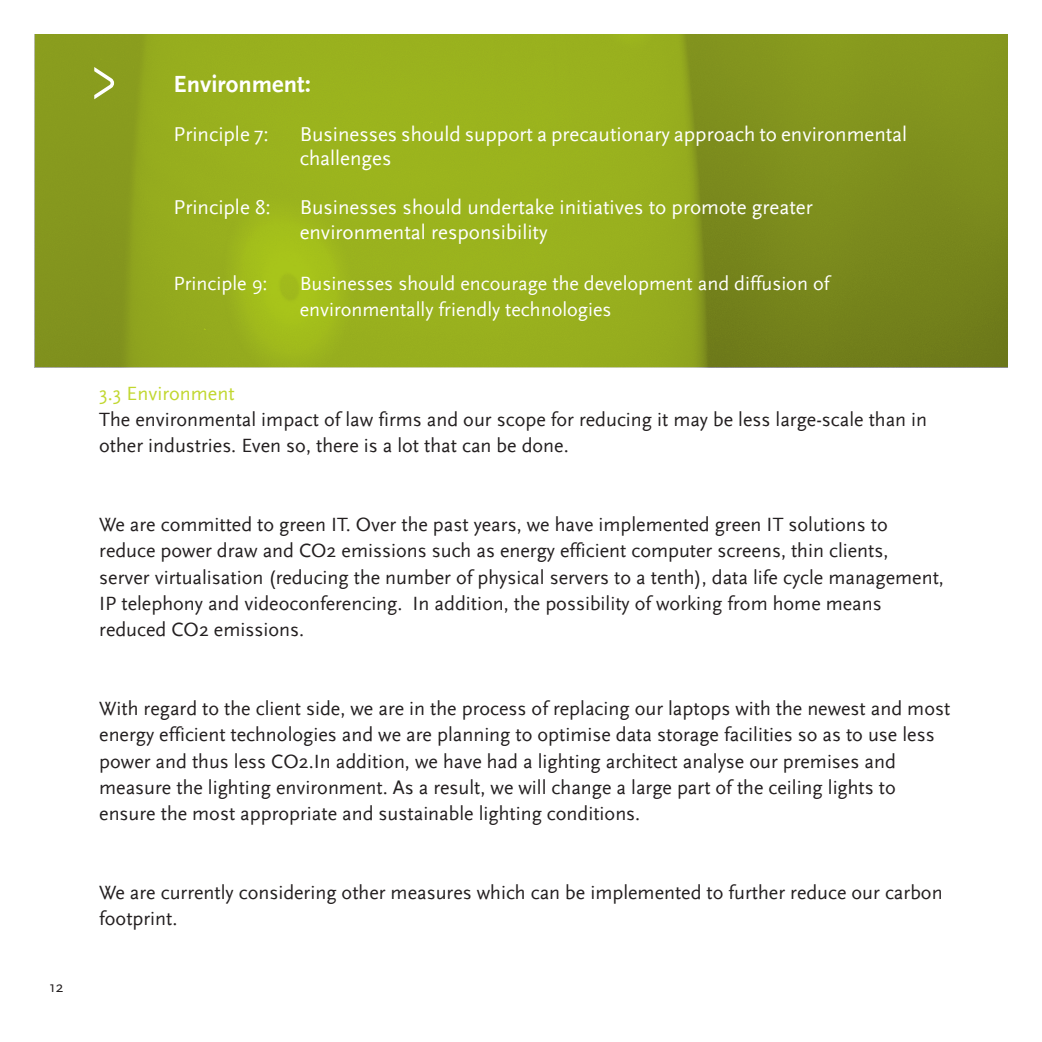
<style>
.page{position:relative;width:1042px;height:1042px;background:#fff}
.page>*{position:absolute;margin:0;border:0;box-sizing:border-box;transform-origin:0 0}
.Brødtekst_DK{font:700 24.5px "Scala Sans";color:#fff}
.Brødtekst_DK-2{font:21px/24.5px "Scala Sans";color:#fff}
.t1{font:20.12px/26.2px "Scala Sans";color:#231f20}
.t2{font:20.12px/26.2px "Scala Sans";color:#fff}
.t3{font:20.12px "Scala Sans";color:#c1d72f}
.t4{font:15.75px "Scala Sans";color:#231f20}
</style>
<div class="page">
<img style="left:35px;top:35px;width:972px;height:332px">
<svg style="left:94px;top:67px;width:20px;height:32px"></svg>
<p class="t4" style="left:50px;top:978px;width:15px">12</p>
<p class="Brødtekst_DK" style="left:174px;top:70px;width:139px">Environment:</p>
<p class="Brødtekst_DK-2" style="left:174px;top:122px;width:97px">Principle 7:</p>
<p class="Brødtekst_DK-2" style="left:300px;top:122px;width:609px">Businesses should support a precautionary approach to environmental challenges</p>
<p class="Brødtekst_DK-2" style="left:174px;top:196px;width:99px">Principle 8:</p>
<p class="Brødtekst_DK-2" style="left:300px;top:196px;width:515px">Businesses should undertake initiatives to promote greater environmental responsibility</p>
<p class="t2" style="left:174px;top:270px;width:96px">Principle 9:</p>
<p class="t2" style="left:300px;top:270px;width:531px">Businesses should encourage the development and diffusion of environmentally friendly technologies</p>
<p class="t3" style="left:99px;top:382px;width:137px">3.3 Environment</p>
<p class="t1" style="left:99px;top:407px;width:829px">The environmental impact of law firms and our scope for reducing it may be less large-scale than in other industries. Even so, there is a lot that can be done.</p>
<p class="t1" style="left:99px;top:512px;width:846px">We are committed to green IT. Over the past years, we have implemented green IT solutions to reduce power draw and CO2 emissions such as energy efficient computer screens, thin clients, server virtualisation (reducing the number of physical servers to a tenth), data life cycle management, IP telephony and videoconferencing. In addition, the possibility of working from home means reduced CO2 emissions.</p>
<p class="t1" style="left:99px;top:696px;width:852px">With regard to the client side, we are in the process of replacing our laptops with the newest and most energy efficient technologies and we are planning to optimise data storage facilities so as to use less power and thus less CO2.In addition, we have had a lighting architect analyse our premises and measure the lighting environment. As a result, we will change a large part of the ceiling lights to ensure the most appropriate and sustainable lighting conditions.</p>
<p class="t1" style="left:99px;top:879px;width:845px">We are currently considering other measures which can be implemented to further reduce our carbon footprint.</p>
</div>
